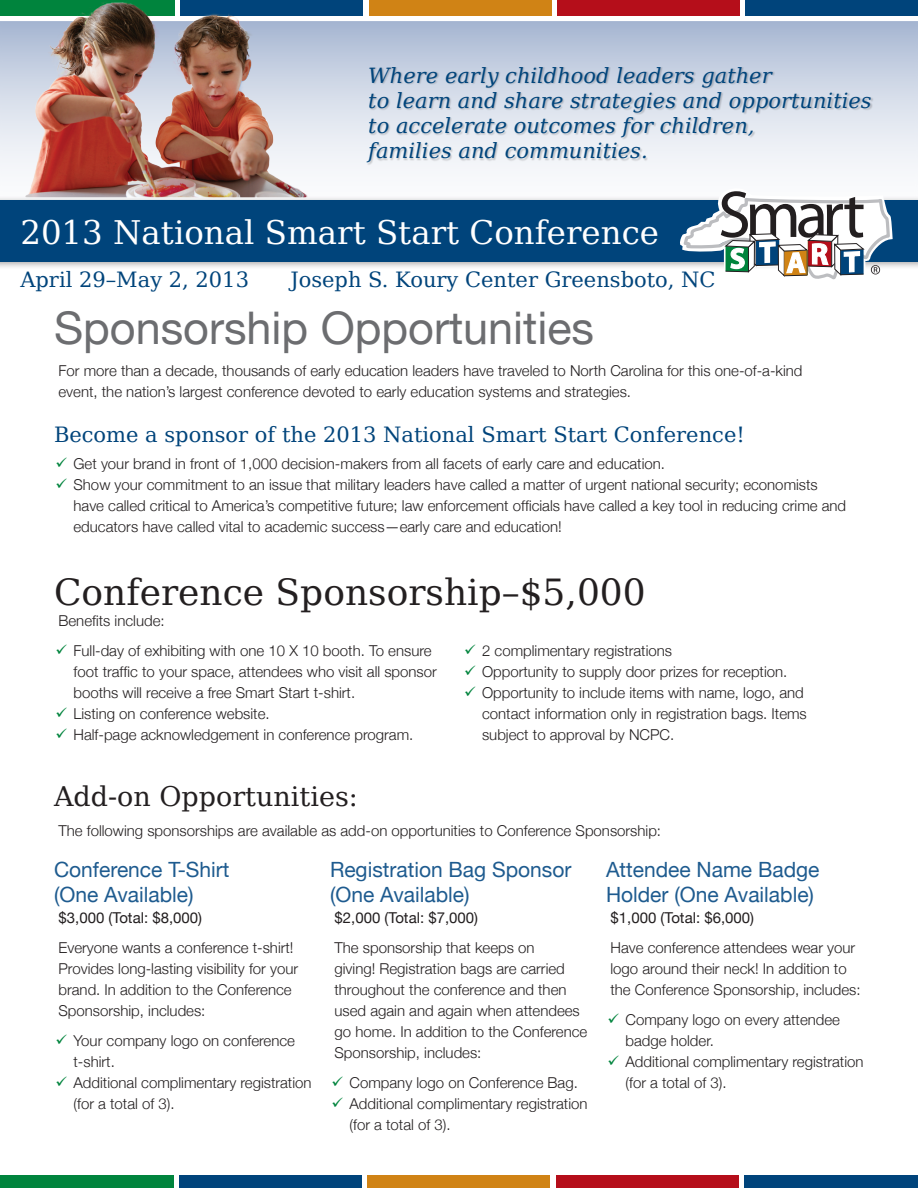
<style>
.page{position:relative;width:918px;height:1188px;background:#fff}
.page>*{position:absolute;margin:0;border:0;box-sizing:border-box;transform-origin:0 0}
.t1{font:45px "Helvetica Neue";color:#6c6d70}
.t2{font:36px "DejaVu Serif";color:#231f20}
.t3{font:32.4px "DejaVu Serif";color:#fff}
.t4{font:27px "DejaVu Serif";color:#231f20}
.t5{font:italic 21px/25.2px "DejaVu Serif";color:#00447b}
.t6{font:21px/25.2px "Helvetica Neue";color:#1e5b8f}
.t7{font:21px "DejaVu Serif";color:#00447b}
.t8{font:300 15px/21px "Helvetica Neue";color:#231f20}
.t9{font:15px "Helvetica Neue";color:#231f20}
</style>
<div class="page">
<svg style="left:0;top:22px;width:918px;height:148px;background:#c0cbdf"></svg>
<div style="left:0;top:0;width:174px;height:16px;background:#00843d"></div>
<div style="left:369px;top:0;width:182px;height:16px;background:#d08315"></div>
<div style="left:557px;top:0;width:183px;height:16px;background:#b50e1a"></div>
<div style="left:746px;top:0;width:172px;height:16px;background:#00447b"></div>
<div style="left:0;top:196px;width:918px;height:74px;background:#231f20;opacity:.4"></div>
<div style="left:0;top:201px;width:918px;height:61px;background:#00447b"></div>
<svg style="left:679px;top:191px;width:216px;height:89px"></svg>
<img style="left:15px;top:0;width:384px;height:201px">
<div style="left:367px;top:67px;width:507px;height:99px;background:#231f20;opacity:.23"></div>
<div style="left:0;top:1175px;width:173px;height:13px;background:#00843d"></div>
<div style="left:179px;top:1175px;width:183px;height:13px;background:#00447b"></div>
<div style="left:368px;top:1175px;width:182px;height:13px;background:#d08315"></div>
<div style="left:556px;top:1175px;width:183px;height:13px;background:#b50e1a"></div>
<div style="left:745px;top:1175px;width:173px;height:13px;background:#00447b"></div>
<h3 class="t5" style="left:368px;top:61px;width:505px">Where early childhood leaders gather<br>to learn and share strategies and opportunities to accelerate outcomes for children,<br>families and communities.</h3>
<h3 class="t3" style="left:20px;top:204px;width:640px">2013 National Smart Start Conference</h3>
<h3 class="t7" style="left:20px;top:261px;width:230px">April 29–May 2, 2013</h3>
<h3 class="t7" style="left:290px;top:261px;width:427px">Joseph S. Koury Center Greensboto, NC</h3>
<h1 class="t1" style="left:54px;top:295px;width:542px">Sponsorship Opportunities</h1>
<p class="t8" style="left:58px;top:359px;width:746px">For more than a decade, thousands of early education leaders have traveled to North Carolina for this one-of-a-kind event, the nation’s largest conference devoted to early education systems and strategies.</p>
<h3 class="t7" style="left:54px;top:416px;width:692px">Become a sponsor of the 2013 National Smart Start Conference!</h3>
<p class="t8" style="left:73px;top:453px;width:774px">Get your brand in front of 1,000 decision-makers from all facets of early care and education.<br>Show your commitment to an issue that military leaders have called a matter of urgent national security; economists have called critical to America’s competitive future; law enforcement officials have called a key tool in reducing crime and educators have called vital to academic success—early care and education!</p>
<h2 class="t2" style="left:54px;top:561px;width:593px">Conference Sponsorship–$5,000</h2>
<p class="t8" style="left:58px;top:610px;width:108px">Benefits include:</p>
<p class="t8" style="left:73px;top:639px;width:365px">Full-day of exhibiting with one 10 X 10 booth. To ensure foot traffic to your space, attendees who visit all sponsor booths will receive a free Smart Start t-shirt.<br>Listing on conference website.<br>Half-page acknowledgement in conference program.</p>
<p class="t8" style="left:482px;top:639px;width:326px">2 complimentary registrations<br>Opportunity to supply door prizes for reception.<br>Opportunity to include items with name, logo, and contact information only in registration bags. Items subject to approval by NCPC.</p>
<h3 class="t4" style="left:54px;top:773px;width:305px">Add-on Opportunities:</h3>
<p class="t8" style="left:58px;top:819px;width:604px">The following sponsorships are available as add-on opportunities to Conference Sponsorship:</p>
<h3 class="t6" style="left:54px;top:858px;width:177px">Conference T-Shirt (One Available)</h3>
<p class="t9" style="left:58px;top:907px;width:145px">$3,000 (Total: $8,000)</p>
<p class="t8" style="left:58px;top:936px;width:241px">Everyone wants a conference t-shirt!<br>Provides long-lasting visibility for your brand. In addition to the Conference Sponsorship, includes:</p>
<p class="t8" style="left:74px;top:1029px;width:240px">Your company logo on conference t-shirt.<br>Additional complimentary registration (for a total of 3).</p>
<h3 class="t6" style="left:330px;top:858px;width:243px">Registration Bag Sponsor (One Available)</h3>
<p class="t9" style="left:334px;top:907px;width:145px">$2,000 (Total: $7,000)</p>
<p class="t8" style="left:334px;top:936px;width:254px">The sponsorship that keeps on<br>giving! Registration bags are carried throughout the conference and then used again and again when attendees go home. In addition to the Conference Sponsorship, includes:</p>
<p class="t8" style="left:350px;top:1071px;width:240px">Company logo on Conference Bag.<br>Additional complimentary registration (for a total of 3).</p>
<h3 class="t6" style="left:606px;top:858px;width:215px">Attendee Name Badge<br>Holder (One Available)</h3>
<p class="t9" style="left:610px;top:907px;width:145px">$1,000 (Total: $6,000)</p>
<p class="t8" style="left:610px;top:936px;width:252px">Have conference attendees wear your logo around their neck! In addition to the Conference Sponsorship, includes:</p>
<p class="t8" style="left:626px;top:1008px;width:240px">Company logo on every attendee badge holder.<br>Additional complimentary registration (for a total of 3).</p>
</div>
